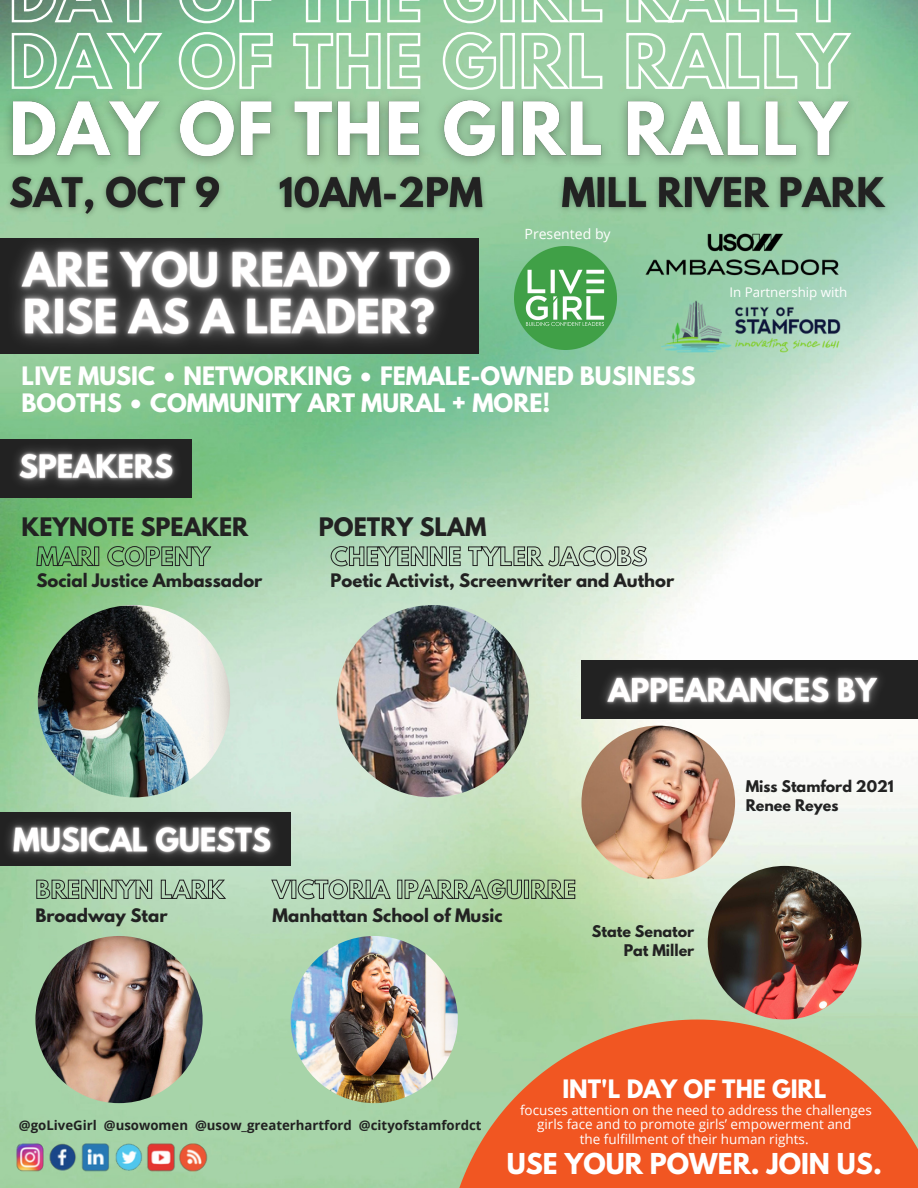
<style>
.page{position:relative;width:918px;height:1188px;background:#fff}
.page>*{position:absolute;margin:0;border:0;box-sizing:border-box;transform-origin:0 0}
.t1{font:700 25.5px "League Spartan";color:#fff}
.t2{font:700 22.65px "League Spartan";color:#222}
.t3{font:700 22.5px/27.3px "League Spartan";color:#fff}
.t4{font:700 16.5px "League Spartan";color:#222}
.t5{font:700 14.25px "League Spartan";color:#222}
.t6{font:14.1px "Open Sans";color:#fff}
.t7{font:13.5px/14.7px "Open Sans";color:#fff;text-align:center}
.t8{font:13.35px "Open Sans";color:#fff}
.t9{font:700 13.2px "Open Sans";color:#222}
</style>
<div class="page">
<img style="left:0;top:0;width:918px;height:1188px">
<img style="left:514px;top:246px;width:103px;height:104px">
<img style="left:38px;top:605px;width:192px;height:192px;border-radius:50%">
<img style="left:337px;top:605px;width:192px;height:192px;border-radius:50%">
<img style="left:35px;top:936px;width:168px;height:167px;border-radius:50%">
<img style="left:9px;top:1132px;width:203px;height:46px">
<svg style="left:445px;top:1020px;width:473px;height:168px;background:#de7745"></svg>
<img style="left:291px;top:936px;width:167px;height:167px;border-radius:50%">
<img style="left:661px;top:299px;width:183px;height:57px">
<img style="left:581px;top:726px;width:154px;height:153px;border-radius:50%">
<img style="left:708px;top:866px;width:153px;height:154px;border-radius:50%">
<div style="left:581px;top:661px;width:337px;height:58px;background:#222"></div>
<img style="left:638px;top:231px;width:210px;height:54px">
<img style="left:0;top:231px;width:486px;height:153px">
<img style="left:0;top:81px;width:868px;height:85px">
<svg style="left:11px;top:0;width:843px;height:25px;background:#9bcaa8"></svg>
<svg style="left:11px;top:31px;width:843px;height:60px;background:#a4d3ad"></svg>
<img style="left:0;top:166px;width:895px;height:65px">
<svg style="left:36px;top:546px;width:176px;height:21px;background:#6c9f6b"></svg>
<svg style="left:330px;top:546px;width:317px;height:21px;background:#9cb39e"></svg>
<img style="left:0;top:802px;width:295px;height:82px">
<svg style="left:36px;top:879px;width:190px;height:21px;background:#8fab91"></svg>
<svg style="left:271px;top:879px;width:305px;height:21px;background:#93ad8f"></svg>
<img style="left:0;top:429px;width:196px;height:82px">
<img style="left:585px;top:653px;width:317px;height:81px">
<p class="t6" style="left:525px;top:224px;width:88px">Presented by</p>
<p class="t3" style="left:22px;top:365px;width:676px">LIVE MUSIC • NETWORKING • FEMALE-OWNED BUSINESS<br>BOOTHS • COMMUNITY ART MURAL + MORE!</p>
<p class="t8" style="left:729px;top:283px;width:120px">In Partnership with</p>
<p class="t2" style="left:22px;top:516px;width:228px">KEYNOTE SPEAKER</p>
<p class="t2" style="left:319px;top:516px;width:169px">POETRY SLAM</p>
<p class="t4" style="left:37px;top:573px;width:227px">Social Justice Ambassador</p>
<p class="t4" style="left:331px;top:573px;width:345px">Poetic Activist, Screenwriter and Author</p>
<p class="t4" style="left:35px;top:907px;width:134px">Broadway Star</p>
<p class="t4" style="left:273px;top:907px;width:232px">Manhattan School of Music</p>
<p class="t5" style="left:592px;top:924px;width:104px">State Senator</p>
<p class="t5" style="left:624px;top:943px;width:72px">Pat Miller</p>
<p class="t5" style="left:746px;top:779px;width:150px">Miss Stamford 2021</p>
<p class="t5" style="left:746px;top:798px;width:94px">Renee Reyes</p>
<p class="t9" style="left:19px;top:1116px;width:464px">@goLiveGirl @usowomen @usow_greaterhartford @cityofstamfordct</p>
<p class="t3" style="left:562px;top:1078px;width:266px">INT'L DAY OF THE GIRL</p>
<p class="t7" style="left:520px;top:1102px;width:353px">focuses attention on the need to address the challenges girls face and to promote girls’ empowerment and</p>
<p class="t7" style="left:580px;top:1132px;width:230px">the fulfillment of their human rights.</p>
<p class="t1" style="left:507px;top:1152px;width:377px">USE YOUR POWER. JOIN US.</p>
</div>
